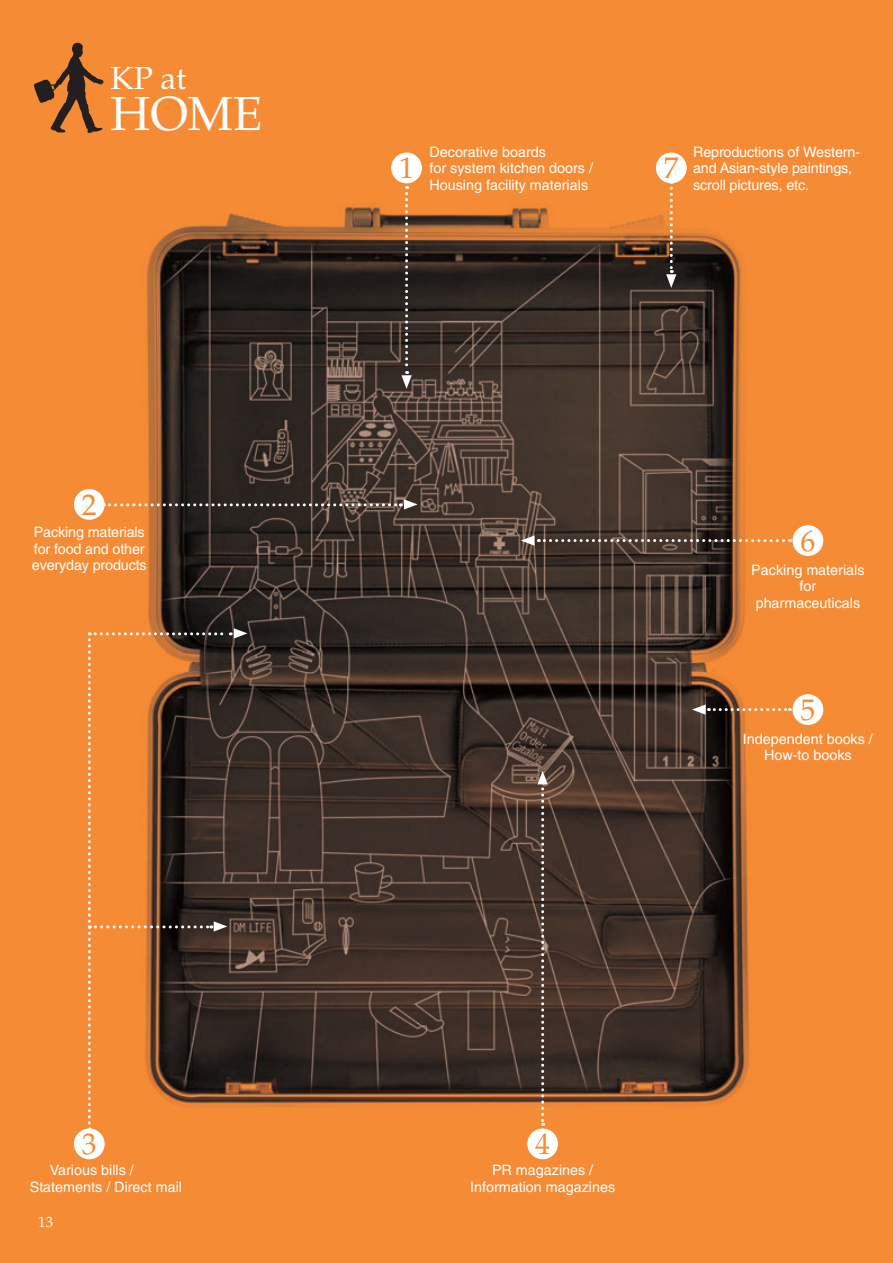
<style>
.page{position:relative;width:893px;height:1263px;background:#fff}
.page>*{position:absolute;margin:0;border:0;box-sizing:border-box;transform-origin:0 0}
.t1{font:47.85px "Palatino";color:#fff}
.t2{font:31.95px "Palatino";color:#fff}
.t3{font:29.7px "Palatino";color:#f58b32}
.t4{font:14.85px "Palatino";color:#fff}
.t5{font:14.4px/16.5px "Helvetica";color:#fff}
</style>
<div class="page">
<img style="left:0;top:0;width:893px;height:1263px">
<svg style="left:34px;top:43px;width:70px;height:90px;background:#b3692d"></svg>
<svg style="left:401px;top:186px;width:11px;height:203px;background:#6c5341"></svg>
<svg style="left:538px;top:771px;width:10px;height:355px;background:#695447"></svg>
<div style="left:527px;top:1128px;width:31px;height:31px;background:#fff;border-radius:50%"></div>
<svg style="left:88px;top:628px;width:159px;height:502px;background:#8d572c"></svg>
<div style="left:74px;top:1128px;width:31px;height:31px;background:#fff;border-radius:50%"></div>
<div style="left:391px;top:153px;width:31px;height:30px;background:#fff;border-radius:50%"></div>
<svg style="left:104px;top:499px;width:314px;height:10px;background:#6f5747"></svg>
<div style="left:74px;top:489px;width:31px;height:31px;background:#fff;border-radius:50%"></div>
<svg style="left:692px;top:704px;width:98px;height:11px"></svg>
<div style="left:792px;top:694px;width:31px;height:31px;background:#fff;border-radius:50%"></div>
<svg style="left:521px;top:535px;width:269px;height:11px;background:#7b5d48"></svg>
<div style="left:792px;top:525px;width:31px;height:31px;background:#fff;border-radius:50%"></div>
<svg style="left:666px;top:182px;width:10px;height:106px"></svg>
<div style="left:656px;top:153px;width:31px;height:30px;background:#fff;border-radius:50%"></div>
<h2 class="t2" style="left:111px;top:65px;width:78px">KP at</h2>
<h1 class="t1" style="left:111px;top:95px;width:153px">HOME</h1>
<h3 class="t3" style="left:82px;top:493px;width:16px">2</h3>
<p class="t5" style="left:32px;top:525px;width:116px">Packing materials for food and other everyday products</p>
<h3 class="t3" style="left:399px;top:156px;width:16px">1</h3>
<p class="t5" style="left:429px;top:145px;width:165px">Decorative boards<br>for system kitchen doors /<br>Housing facility materials</p>
<p class="t5" style="left:693px;top:145px;width:168px">Reproductions of Western&shy;and Asian-style paintings, scroll pictures, etc.</p>
<h3 class="t3" style="left:664px;top:156px;width:16px">7</h3>
<h3 class="t3" style="left:800px;top:529px;width:16px">6</h3>
<p class="t5" style="left:751px;top:563px;width:115px;text-align:center">Packing materials for pharmaceuticals</p>
<h3 class="t3" style="left:800px;top:698px;width:16px">5</h3>
<p class="t5" style="left:743px;top:732px;width:132px;text-align:center">Independent books /<br>How-to books</p>
<h3 class="t3" style="left:82px;top:1132px;width:16px">3</h3>
<h3 class="t3" style="left:535px;top:1132px;width:16px">4</h3>
<p class="t5" style="left:30px;top:1163px;width:154px;text-indent:20px">Various bills /<br>Statements / Direct mail</p>
<p class="t5" style="left:470px;top:1163px;width:147px;text-align:center">PR magazines /<br>Information magazines</p>
<p class="t4" style="left:38px;top:1216px;width:16px">13</p>
</div>
